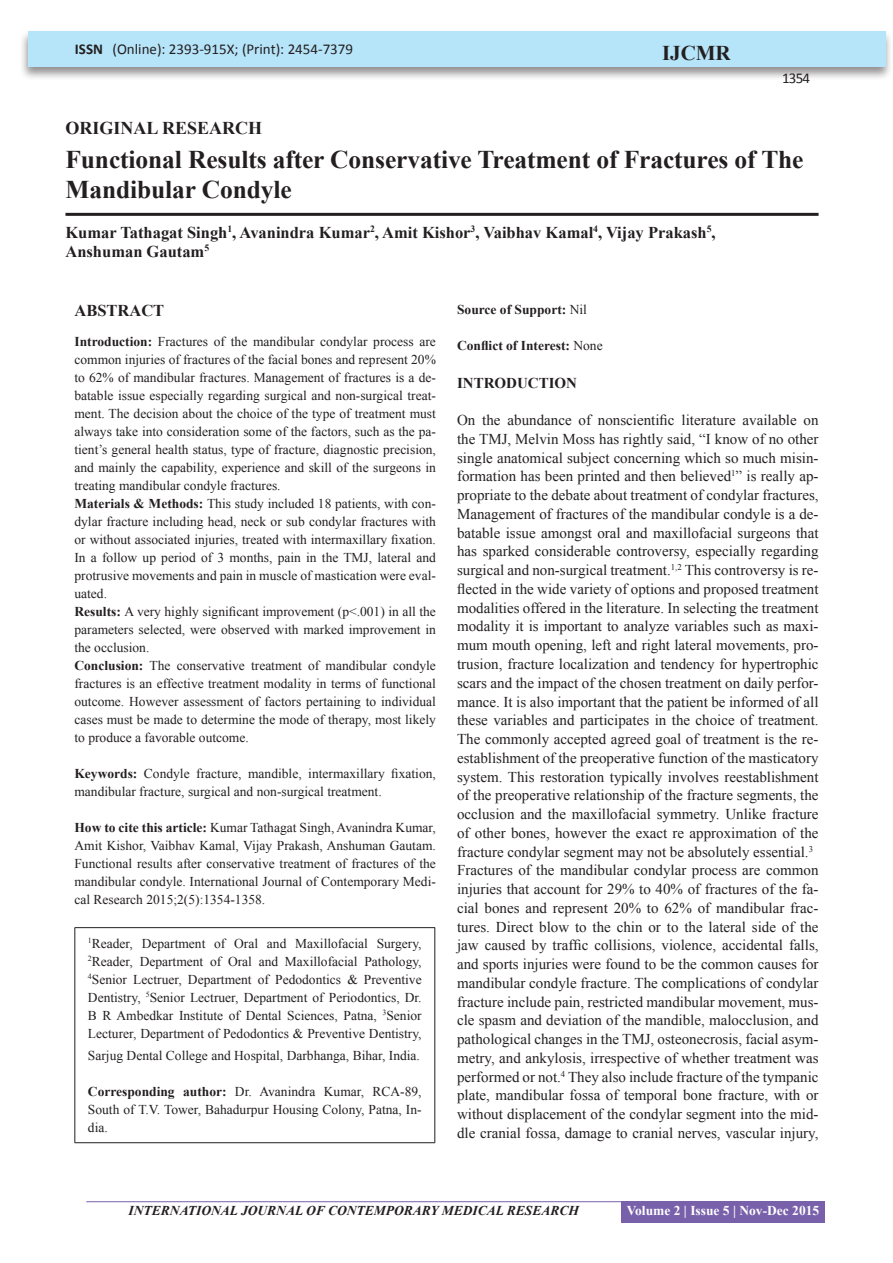
<style>
.page{position:relative;width:893px;height:1263px;background:#fff}
.page>*{position:absolute;margin:0;border:0;box-sizing:border-box;transform-origin:0 0}
.A_Title_New{font:700 25.5px/30px "Times New Roman";letter-spacing:-.005em;color:#231f20}
.t1{font:700 21px "Times New Roman";color:#231f20}
.AT_new{font:700 18px "Times New Roman";color:#231f20}
.AU-New{font:700 16.5px/18.8px "Times New Roman";color:#231f20}
.ABS_new{font:700 16.5px "Times New Roman";color:#231f20}
.TX_New{font:15px/18.8px "Times New Roman";color:#231f20;text-align:justify}
.t2{font:15px "Calibri";color:#231f20}
.t3{font:700 15px "Times New Roman";color:#231f20}
.ABS_TEXT_New{font:13.5px/18px "Times New Roman";color:#231f20;text-align:justify}
.Affi_New{font:13.5px/18px "Times New Roman";color:#231f20;text-align:justify}
.HTC_new{font:13.5px/18px "Times New Roman";color:#231f20;text-align:justify}
.Keyword_New{font:13.5px/18px "Times New Roman";color:#231f20}
.Corresponding{font:13.5px/18px "Times New Roman";color:#231f20;text-align:justify}
.t4{font:italic 700 13.5px "Times New Roman";color:#231f20}
.t5{font:700 13.5px "Times New Roman";color:#fff}
.COI_New{font:700 13.5px "Times New Roman";color:#231f20}
.SOS_New{font:700 13.5px "Times New Roman";color:#231f20}
.s1{font-weight:700}
.s2{font-weight:400}
</style>
<div class="page">
<div style="left:19px;top:29px;width:874px;height:52px;background:#231f20;opacity:.5"></div>
<div style="left:28px;top:31px;width:857px;height:35px;background:#b6e4f9"></div>
<hr style="left:86px;top:1201px;width:586px;height:1px;background:#7960aa">
<div style="left:621px;top:1201px;width:204px;height:22px;background:#7960aa"></div>
<hr style="left:65px;top:213px;width:754px;height:3px;background:#231f20">
<hr style="left:74px;top:927px;width:361px;height:1px;background:#231f20">
<hr style="left:74px;top:928px;width:1px;height:214px;background:#231f20">
<hr style="left:434px;top:928px;width:1px;height:214px;background:#231f20">
<hr style="left:74px;top:1142px;width:361px;height:1px;background:#231f20">
<p class="t2" style="left:75px;top:40px;width:280px"><span class="s1">ISSN</span> (Online): 2393-915X; (Print): 2454-7379</p>
<h2 class="t1" style="left:662px;top:39px;width:70px">IJCMR</h2>
<p class="t2" style="left:782px;top:69px;width:30px">1354</p>
<p class="AT_new" style="left:65px;top:115px;width:198px">ORIGINAL RESEARCH</p>
<p class="A_Title_New" style="left:65px;top:144px;width:740px">Functional Results after Conservative Treatment of Fractures of The<br>Mandibular Condyle</p>
<p class="AU-New" style="left:65px;top:223px;width:652px">Kumar Tathagat Singh<sup>1</sup>, Avanindra Kumar<sup>2</sup>, Amit Kishor<sup>3</sup>, Vaibhav Kamal<sup>4</sup>, Vijay Prakash<sup>5</sup>,<br>Anshuman Gautam<sup>5</sup></p>
<p class="ABS_new" style="left:74px;top:299px;width:91px">ABSTRACT</p>
<p class="ABS_TEXT_New" style="left:74px;top:333px;width:363px"><span class="s1">Introduction:</span> Fractures of the mandibular condylar process are common injuries of fractures of the facial bones and represent 20% to 62% of mandibular fractures. Management of fractures is a de&shy;batable issue especially regarding surgical and non-surgical treat&shy;ment. The decision about the choice of the type of treatment must always take into consideration some of the factors, such as the pa&shy;tient’s general health status, type of fracture, diagnostic precision, and mainly the capability, experience and skill of the surgeons in treating mandibular condyle fractures.</p>
<p class="ABS_TEXT_New" style="left:74px;top:495px;width:363px"><span class="s1">Materials &amp; Methods:</span> This study included 18 patients, with con&shy;dylar fracture including head, neck or sub condylar fractures with or without associated injuries, treated with intermaxillary fixation.<br>In a follow up period of 3 months, pain in the TMJ, lateral and protrusive movements and pain in muscle of mastication were eval&shy;uated.</p>
<p class="ABS_TEXT_New" style="left:74px;top:603px;width:363px"><span class="s1">Results:</span> A very highly significant improvement (p&lt;.001) in all the parameters selected, were observed with marked improvement in the occlusion.</p>
<p class="ABS_TEXT_New" style="left:74px;top:657px;width:363px"><span class="s1">Conclusion:</span> The conservative treatment of mandibular condyle fractures is an effective treatment modality in terms of functional outcome. However assessment of factors pertaining to individual cases must be made to determine the mode of therapy, most likely to produce a favorable outcome.</p>
<p class="Keyword_New" style="left:74px;top:764px;width:363px"><span class="s1">Keywords:</span> Condyle fracture, mandible, intermaxillary fixation, mandibular fracture, surgical and non-surgical treatment.</p>
<p class="HTC_new" style="left:74px;top:818px;width:363px"><span class="s1">How to cite this article:</span> Kumar Tathagat Singh, Avanindra Kumar, Amit Kishor, Vaibhav Kamal, Vijay Prakash, Anshuman Gautam.<br>Functional results after conservative treatment of fractures of the mandibular condyle. International Journal of Contemporary Medi&shy;cal Research 2015;2(5):1354-1358.</p>
<p class="Affi_New" style="left:88px;top:934px;width:335px"><sup>1</sup>Reader, Department of Oral and Maxillofacial Surgery, <sup>2</sup>Reader, Department of Oral and Maxillofacial Pathology, <sup>4</sup>Senior Lectruer, Department of Pedodontics &amp; Preventive Dentistry, <sup>5</sup>Senior Lectruer, Department of Periodontics, Dr.<br>B R Ambedkar Institute of Dental Sciences, Patna, <sup>3</sup>Senior Lecturer, Department of Pedodontics &amp; Preventive Dentistry,</p>
<p class="Affi_New" style="left:88px;top:1046px;width:334px">Sarjug Dental College and Hospital, Darbhanga, Bihar, India.</p>
<p class="Corresponding" style="left:88px;top:1082px;width:335px"><span class="s1">Corresponding author:</span> Dr. Avanindra Kumar, RCA-89, South of T.V. Tower, Bahadurpur Housing Colony, Patna, In&shy;dia.</p>
<p class="SOS_New" style="left:457px;top:300px;width:131px">Source of Support: <span class="s2">Nil</span></p>
<p class="COI_New" style="left:457px;top:336px;width:147px">Conflict of Interest: <span class="s2">None</span></p>
<h1 class="t3" style="left:457px;top:373px;width:121px">INTRODUCTION</h1>
<p class="TX_New" style="left:457px;top:411px;width:363px">On the abundance of nonscientific literature available on the TMJ, Melvin Moss has rightly said, “I know of no other single anatomical subject concerning which so much misin&shy;formation has been printed and then believed<sup>1</sup>” is really ap&shy;propriate to the debate about treatment of condylar fractures,</p>
<p class="TX_New" style="left:457px;top:504px;width:363px">Management of fractures of the mandibular condyle is a de&shy;batable issue amongst oral and maxillofacial surgeons that has sparked considerable controversy, especially regarding surgical and non-surgical treatment.<sup>1,2</sup> This controversy is re&shy;flected in the wide variety of options and proposed treatment modalities offered in the literature. In selecting the treatment modality it is important to analyze variables such as maxi&shy;mum mouth opening, left and right lateral movements, pro&shy;trusion, fracture localization and tendency for hypertrophic scars and the impact of the chosen treatment on daily perfor&shy;mance. It is also important that the patient be informed of all these variables and participates in the choice of treatment.<br>The commonly accepted agreed goal of treatment is the re&shy;establishment of the preoperative function of the masticatory system. This restoration typically involves reestablishment of the preoperative relationship of the fracture segments, the occlusion and the maxillofacial symmetry. Unlike fracture of other bones, however the exact re approximation of the fracture condylar segment may not be absolutely essential.<sup>3</sup></p>
<p class="TX_New" style="left:457px;top:861px;width:363px">Fractures of the mandibular condylar process are common injuries that account for 29% to 40% of fractures of the fa&shy;cial bones and represent 20% to 62% of mandibular frac&shy;tures. Direct blow to the chin or to the lateral side of the jaw caused by traffic collisions, violence, accidental falls, and sports injuries were found to be the common causes for mandibular condyle fracture. The complications of condylar fracture include pain, restricted mandibular movement, mus&shy;cle spasm and deviation of the mandible, malocclusion, and pathological changes in the TMJ, osteonecrosis, facial asym&shy;metry, and ankylosis, irrespective of whether treatment was performed or not.<sup>4</sup> They also include fracture of the tympanic plate, mandibular fossa of temporal bone fracture, with or without displacement of the condylar segment into the mid&shy;dle cranial fossa, damage to cranial nerves, vascular injury,</p>
<p class="t4" style="left:129px;top:1201px;width:452px">INTERNATIONAL JOURNAL OF CONTEMPORARY MEDICAL RESEARCH</p>
<p class="t5" style="left:627px;top:1201px;width:194px">Volume 2 | Issue 5 | Nov-Dec 2015</p>
</div>
